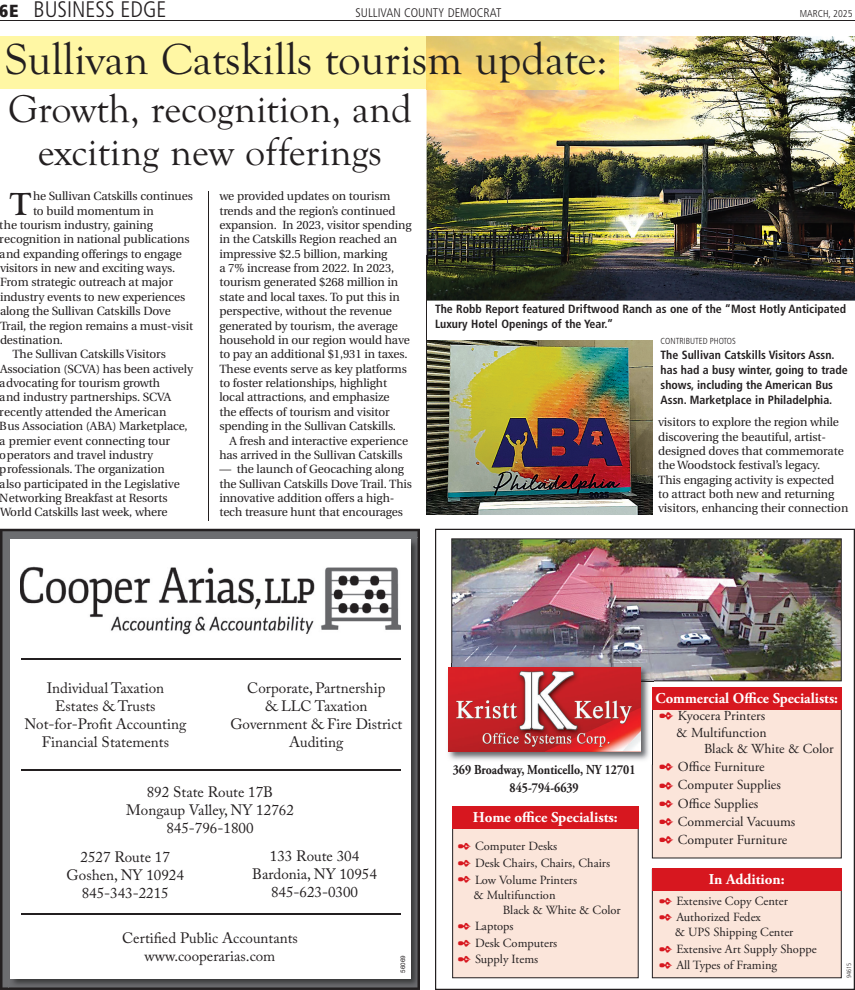
<style>
.page{position:relative;width:855px;height:990px;background:#fff}
.page>*{position:absolute;margin:0;border:0;box-sizing:border-box;transform-origin:0 0}
.t1{font:45px "Goudy Old Style T";color:#231f20}
.t2{font:40px/42.5px "Goudy Old Style T";color:#231f20;text-align:center}
.t3{font:700 33.25px "Goudy Old Style T";color:#231f20}
.t4{font:300 condensed 22.5px "Frutiger";color:#231f20}
.t5{font:15px/18px "Adobe Caslon Pro";color:#231f20;text-align:center}
.t6{font:700 15px "Adobe Garamond Pro";color:#fff}
.t7{font:13.75px/18.1px "Adobe Garamond Pro";color:#231f20}
.t8{font:700 13.75px/17.2px "Adobe Garamond Pro";color:#231f20;text-align:center;scale:.86 1}
.t9{font:12.5px/16.6px "Adobe Garamond Pro";color:#231f20}
.t10{font:300 condensed 12.5px "Frutiger";color:#231f20}
.t11{font:11.88px/14.4px "Utopia";letter-spacing:-.01em;color:#231f20}
.t12{font:700 condensed 11.88px/15px "Frutiger";color:#231f20}
.t13{font:300 condensed 10px "Frutiger";color:#231f20}
.t14{font:300 condensed 8.75px "Frutiger";color:#231f20}
.t15{font:300 condensed 6.25px "Frutiger";color:#231f20}
.t16{font:6.25px "Arial";color:#231f20}
.s1{font-weight:900;font-size:17.5px}
.s2{color:#d7171f}
</style>
<div class="page">
<hr style="left:0;top:21px;width:855px;height:1px;background:#231f20">
<div style="left:453px;top:807px;width:185px;height:170px;background:#fbe5da"></div>
<div style="left:452px;top:807px;width:187px;height:171px;border:1px solid #231f20"></div>
<div style="left:653px;top:693px;width:188px;height:165px;background:#fbe5da"></div>
<div style="left:652px;top:692px;width:190px;height:166px;border:1px solid #231f20"></div>
<div style="left:653px;top:870px;width:188px;height:107px;background:#fbe5da"></div>
<div style="left:652px;top:869px;width:190px;height:109px;border:1px solid #231f20"></div>
<div style="left:652px;top:687px;width:190px;height:23px;background:#d7171f"></div>
<div style="left:652px;top:868px;width:190px;height:23px;background:#d7171f"></div>
<img style="left:453px;top:541px;width:387px;height:138px">
<div style="left:451px;top:539px;width:391px;height:142px;border:1px solid #231f20"></div>
<img style="left:448px;top:682px;width:204px;height:83px">
<img style="left:652px;top:710px;width:2px;height:55px">
<img style="left:453px;top:663px;width:200px;height:19px">
<img style="left:448px;top:667px;width:192px;height:85px">
<div style="left:452px;top:806px;width:187px;height:23px;background:#d7171f"></div>
<svg style="left:0;top:529px;width:420px;height:461px;background:#535254"></svg>
<img style="left:9px;top:538px;width:411px;height:450px">
<div style="left:10px;top:540px;width:401px;height:439px;background:#fff"></div>
<img style="left:21px;top:566px;width:380px;height:69px">
<hr style="left:21px;top:659px;width:380px;height:1px;background:#231f20">
<hr style="left:21px;top:770px;width:380px;height:1px;background:#231f20">
<hr style="left:21px;top:913px;width:380px;height:1px;background:#231f20">
<img style="left:427px;top:36px;width:428px;height:265px">
<img style="left:427px;top:340px;width:225px;height:175px">
<div style="left:0;top:37px;width:427px;height:52px;background:#fff7a4"></div>
<img style="left:427px;top:37px;width:191px;height:52px">
<hr style="left:208px;top:191px;width:1px;height:329px;background:#231f20">
<hr style="left:426px;top:256px;width:1px;height:244px;background:#231f20">
<h3 class="t4" style="left:0;top:-4px;width:168px"><span class="s1">6E</span> BUSINESS EDGE</h3>
<p class="t10" style="left:356px;top:5px;width:148px">SULLIVAN COUNTY DEMOCRAT</p>
<p class="t13" style="left:800px;top:8px;width:54px">MARCH, 2025</p>
<h1 class="t1" style="left:5px;top:42px;width:604px">Sullivan Catskills tourism update:</h1>
<h2 class="t2" style="left:8px;top:90px;width:405px">Growth, recognition, and exciting new offerings</h2>
<h3 class="t3" style="left:10px;top:184px;width:23px">T</h3>
<p class="t11" style="left:33px;top:190px;width:161px">he Sullivan Catskills continues</p>
<p class="t11" style="left:33px;top:204px;width:122px">to build momentum in</p>
<p class="t11" style="left:0;top:219px;width:154px">the tourism industry, gaining</p>
<p class="t11" style="left:0;top:233px;width:191px">recognition in national publications</p>
<p class="t11" style="left:0;top:247px;width:183px">and expanding offerings to engage</p>
<p class="t11" style="left:0;top:262px;width:177px">visitors in new and exciting ways.</p>
<p class="t11" style="left:0;top:276px;width:174px">From strategic outreach at major</p>
<p class="t11" style="left:0;top:291px;width:187px">industry events to new experiences</p>
<p class="t11" style="left:0;top:305px;width:172px">along the Sullivan Catskills Dove</p>
<p class="t11" style="left:0;top:319px;width:195px">Trail, the region remains a must-visit</p>
<p class="t11" style="left:0;top:334px;width:65px">destination.</p>
<p class="t11" style="left:12px;top:348px;width:155px">The Sullivan Catskills Visitors</p>
<p class="t11" style="left:0;top:362px;width:195px">Association (SCVA) has been actively</p>
<p class="t11" style="left:0;top:377px;width:162px">advocating for tourism growth</p>
<p class="t11" style="left:0;top:391px;width:173px">and industry partnerships. SCVA</p>
<p class="t11" style="left:0;top:406px;width:168px">recently attended the American</p>
<p class="t11" style="left:0;top:420px;width:189px">Bus Association (ABA) Marketplace,</p>
<p class="t11" style="left:0;top:434px;width:172px">a premier event connecting tour</p>
<p class="t11" style="left:0;top:449px;width:155px">operators and travel industry</p>
<p class="t11" style="left:0;top:463px;width:166px">professionals. The organization</p>
<p class="t11" style="left:0;top:477px;width:181px">also participated in the Legislative</p>
<p class="t11" style="left:0;top:492px;width:169px">Networking Breakfast at Resorts</p>
<p class="t11" style="left:0;top:506px;width:169px">World Catskills last week, where</p>
<p class="t11" style="left:219px;top:190px;width:194px">we provided updates on tourism trends and the region’s continued expansion. In 2023, visitor spending in the Catskills Region reached an impressive $2.5 billion, marking<br>a 7% increase from 2022. In 2023, tourism generated $268 million in state and local taxes. To put this in perspective, without the revenue generated by tourism, the average household in our region would have to pay an additional $1,931 in taxes.<br>These events serve as key platforms to foster relationships, highlight local attractions, and emphasize<br>the effects of tourism and visitor spending in the Sullivan Catskills.</p>
<p class="t11" style="left:219px;top:434px;width:190px;text-indent:10px">A fresh and interactive experience has arrived in the Sullivan Catskills</p>
<p class="t11" style="left:219px;top:463px;width:194px">— the launch of Geocaching along the Sullivan Catskills Dove Trail. This innovative addition offers a high&shy;tech treasure hunt that encourages</p>
<p class="t12" style="left:435px;top:302px;width:413px">The Robb Report featured Driftwood Ranch as one of the “Most Hotly Anticipated<br>Luxury Hotel Openings of the Year.”</p>
<p class="t14" style="left:661px;top:336px;width:77px">CONTRIBUTED PHOTOS</p>
<p class="t12" style="left:661px;top:348px;width:189px">The Sullivan Catskills Visitors Assn. has had a busy winter, going to trade shows, including the American Bus Assn. Marketplace in Philadelphia.</p>
<p class="t11" style="left:658px;top:416px;width:192px">visitors to explore the region while discovering the beautiful, artist&shy;designed doves that commemorate the Woodstock festival’s legacy.<br>This engaging activity is expected<br>to attract both new and returning visitors, enhancing their connection</p>
<p class="t5" style="left:24px;top:681px;width:163px">Individual Taxation<br>Estates &amp; Trusts<br>Not-for-Profit Accounting<br>Financial Statements</p>
<p class="t5" style="left:126px;top:784px;width:169px">892 State Route 17B<br>Mongaup Valley, NY 12762<br>845-796-1800</p>
<p class="t5" style="left:252px;top:849px;width:126px">133 Route 304<br>Bardonia, NY 10954<br>845-623-0300</p>
<p class="t5" style="left:230px;top:681px;width:173px">Corporate, Partnership<br>&amp; LLC Taxation<br>Government &amp; Fire District<br>Auditing</p>
<p class="t5" style="left:67px;top:849px;width:119px">2527 Route 17<br>Goshen, NY 10924<br>845-343-2215</p>
<p class="t5" style="left:122px;top:930px;width:177px">Certified Public Accountants www.cooperarias.com</p>
<p class="t16" style="left:399px;top:973px;width:19px;rotate:-90deg">56069</p>
<p class="t8" style="left:453px;top:761px;width:214px">369 Broadway, Monticello, NY 12701<br>845-794-6639</p>
<p class="t6" style="left:473px;top:808px;width:146px">Home office Specialists:</p>
<p class="t9" style="left:458px;top:839px;width:154px"><span class="s2">✒</span> Computer Desks<br><span class="s2">✒</span> Desk Chairs, Chairs, Chairs <span class="s2">✒</span> Low Volume Printers</p>
<p class="t9" style="left:503px;top:888px;width:119px;line-height:15px;text-indent:-29px">&amp; Multifunction<br>Black &amp; White &amp; Color</p>
<p class="t9" style="left:458px;top:919px;width:101px"><span class="s2">✒</span> Laptops<br><span class="s2">✒</span> Desk Computers <span class="s2">✒</span> Supply Items</p>
<p class="t6" style="left:656px;top:689px;width:184px">Commercial Office Specialists:</p>
<p class="t7" style="left:659px;top:708px;width:107px"><span class="s2">✒</span> Kyocera Printers</p>
<p class="t7" style="left:676px;top:724px;width:92px">&amp; Multifunction</p>
<p class="t7" style="left:704px;top:741px;width:131px">Black &amp; White &amp; Color</p>
<p class="t7" style="left:659px;top:759px;width:138px"><span class="s2">✒</span> Office Furniture<br><span class="s2">✒</span> Computer Supplies <span class="s2">✒</span> Office Supplies<br><span class="s2">✒</span> Commercial Vacuums <span class="s2">✒</span> Computer Furniture</p>
<p class="t6" style="left:709px;top:870px;width:77px">In Addition:</p>
<p class="t9" style="left:659px;top:893px;width:130px"><span class="s2">✒</span> Extensive Copy Center <span class="s2">✒</span> Authorized Fedex</p>
<p class="t9" style="left:659px;top:925px;width:159px;text-indent:16px">&amp; UPS Shipping Center<br><span class="s2">✒</span> Extensive Art Supply Shoppe <span class="s2">✒</span> All Types of Framing</p>
<p class="t15" style="left:845px;top:978px;width:17px;rotate:-90deg">94615</p>
</div>
